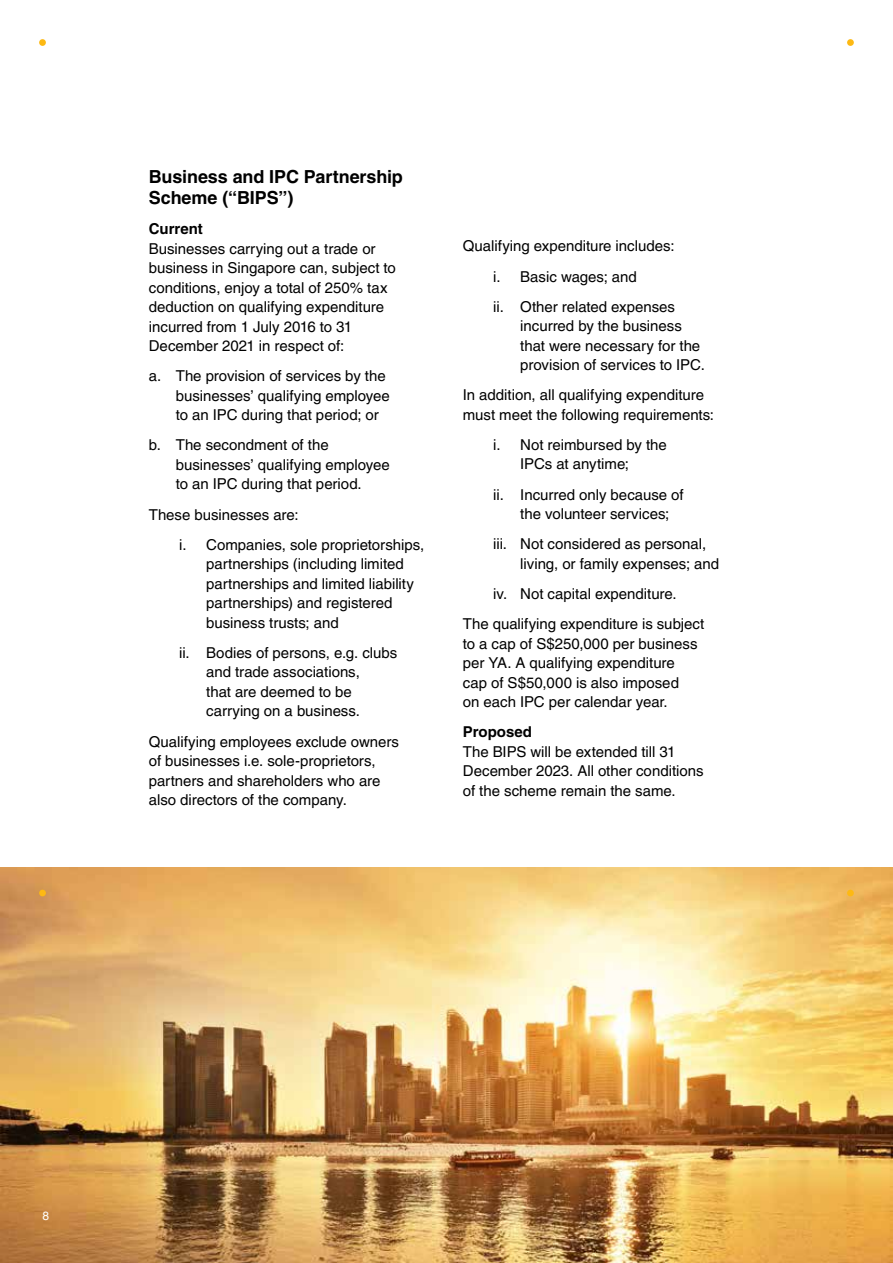
<style>
.page{position:relative;width:893px;height:1263px;background:#fff}
.page>*{position:absolute;margin:0;border:0;box-sizing:border-box;transform-origin:0 0}
.t1{font:700 18px/21px "Helvetica LT Std";letter-spacing:-.005em;color:#000}
.t2{font:15px/19.5px "Helvetica LT Pro";color:#000}
.t3{font:700 15px "Helvetica LT Std";color:#000}
.t4{font:12px "Helvetica LT Pro";color:#fff}
</style>
<div class="page">
<img style="left:0;top:867px;width:893px;height:396px">
<div style="left:39px;top:39px;width:7px;height:7px;background:#fdb913;border-radius:50%"></div>
<div style="left:39px;top:890px;width:7px;height:6px;background:#fdb913;border-radius:50%"></div>
<div style="left:847px;top:890px;width:7px;height:6px;background:#fdb913;border-radius:50%"></div>
<div style="left:847px;top:39px;width:7px;height:7px;background:#fdb913;border-radius:50%"></div>
<p class="t1" style="left:149px;top:166px;width:256px">Business and IPC Partnership<br>Scheme (“BIPS”)</p>
<p class="t3" style="left:149px;top:220px;width:56px">Current</p>
<p class="t2" style="left:149px;top:239px;width:249px">Businesses carrying out a trade or business in Singapore can, subject to conditions, enjoy a total of 250% tax deduction on qualifying expenditure incurred from 1 July 2016 to 31<br>December 2021 in respect of:</p>
<p class="t2" style="left:176px;top:366px;width:215px;text-indent:-27px">a. The provision of services by the businesses’ qualifying employee to an IPC during that period; or</p>
<p class="t2" style="left:176px;top:435px;width:215px;text-indent:-27px">b. The secondment of the businesses’ qualifying employee to an IPC during that period.</p>
<p class="t2" style="left:179px;top:499px;width:247px;line-height:30.2px;text-indent:-30px">These businesses are:<br>i. Companies, sole proprietorships,</p>
<p class="t2" style="left:206px;top:554px;width:209px">partnerships (including limited partnerships and limited liability partnerships) and registered business trusts; and</p>
<p class="t2" style="left:206px;top:643px;width:193px;text-indent:-27px">ii. Bodies of persons, e.g. clubs and trade associations,<br>that are deemed to be carrying on a business.</p>
<p class="t2" style="left:149px;top:731px;width:252px">Qualifying employees exclude owners of businesses i.e. sole-proprietors, partners and shareholders who are also directors of the company.</p>
<p class="t2" style="left:493px;top:231px;width:183px;line-height:30.2px;text-indent:-30px">Qualifying expenditure includes: i. Basic wages; and<br>ii. Other related expenses</p>
<p class="t2" style="left:520px;top:316px;width:186px">incurred by the business that were necessary for the provision of services to IPC.</p>
<p class="t2" style="left:463px;top:385px;width:253px">In addition, all qualifying expenditure must meet the following requirements:</p>
<p class="t2" style="left:520px;top:435px;width:148px;text-indent:-27px">i. Not reimbursed by the<br>IPCs at anytime;</p>
<p class="t2" style="left:520px;top:485px;width:165px;text-indent:-27px">ii. Incurred only because of the volunteer services;</p>
<p class="t2" style="left:520px;top:534px;width:200px;text-indent:-27px">iii. Not considered as personal, living, or family expenses; and</p>
<p class="t2" style="left:463px;top:578px;width:243px;line-height:30.2px;text-align:center">iv. Not capital expenditure.<br>The qualifying expenditure is subject</p>
<p class="t2" style="left:463px;top:633px;width:236px">to a cap of S$250,000 per business per YA. A qualifying expenditure cap of S$50,000 is also imposed on each IPC per calendar year.</p>
<p class="t3" style="left:463px;top:723px;width:71px">Proposed</p>
<p class="t2" style="left:463px;top:742px;width:242px">The BIPS will be extended till 31<br>December 2023. All other conditions of the scheme remain the same.</p>
<p class="t4" style="left:43px;top:1209px;width:8px">8</p>
</div>
